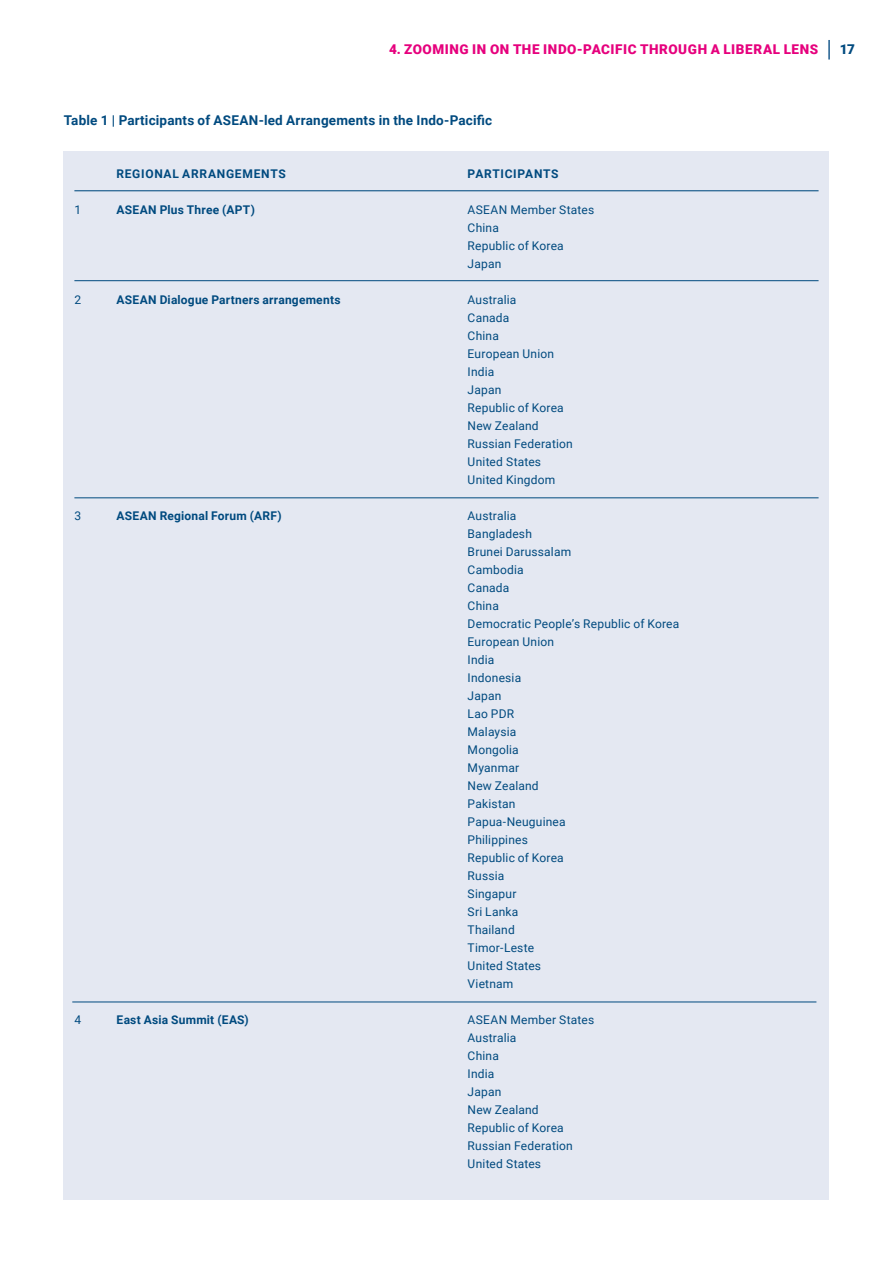
<style>
.page{position:relative;width:893px;height:1263px;background:#fff}
.page>*{position:absolute;margin:0;border:0;box-sizing:border-box;transform-origin:0 0}
.t1{font:700 13.5px "Roboto";letter-spacing:.015em;color:#004a7f}
.t2{font:900 13.5px "Roboto";letter-spacing:.045em;color:#e6007d}
.t3{font:900 13.5px "Roboto";color:#004a7f}
.t4{font:12px/18px "Roboto";letter-spacing:.015em;color:#004a7f}
.t5{font:700 12px "Roboto";letter-spacing:.02em;color:#004a7f}
.t6{font:700 12px "Roboto";letter-spacing:.06em;color:#004a7f}
.t7{font:700 12px "Roboto";letter-spacing:.055em;color:#004a7f}
</style>
<div class="page">
<hr style="left:828px;top:40px;width:2px;height:20px;background:#1d5d8f">
<div style="left:64px;top:151px;width:765px;height:1048px;background:#e4e8f2"></div>
<hr style="left:74px;top:280px;width:745px;height:1px;background:#004a7f">
<hr style="left:74px;top:498px;width:745px;height:1px;background:#004a7f">
<hr style="left:74px;top:190px;width:745px;height:1px;background:#004a7f">
<hr style="left:72px;top:1002px;width:744px;height:1px;background:#004a7f">
<p class="t2" style="left:389px;top:40px;width:65px">4. ZOOMING</p>
<p class="t2" style="left:472px;top:40px;width:86px">IN ON THE INDO</p>
<p class="t2" style="left:577px;top:40px;width:93px">-PACIFIC THROUG</p>
<p class="t2" style="left:698px;top:40px;width:43px">H A LIBERAL</p>
<p class="t2" style="left:784px;top:40px;width:18px">LENS</p>
<p class="t3" style="left:840px;top:40px;width:16px">17</p>
<p class="t1" style="left:64px;top:110px;width:430px">Table 1 | Participants of ASEAN-led Arrangements in the Indo-Pacific</p>
<p class="t6" style="left:117px;top:165px;width:171px">REGIONAL ARRANGEMENTS</p>
<p class="t7" style="left:468px;top:165px;width:92px">PARTICIPANTS</p>
<p class="t4" style="left:75px;top:200px;width:8px">1</p>
<p class="t5" style="left:117px;top:201px;width:140px">ASEAN Plus Three (APT)</p>
<p class="t4" style="left:468px;top:200px;width:128px">ASEAN Member States<br>China<br>Republic of Korea<br>Japan</p>
<p class="t4" style="left:75px;top:290px;width:8px">2</p>
<p class="t5" style="left:117px;top:291px;width:225px">ASEAN Dialogue Partners arrangements</p>
<p class="t4" style="left:468px;top:290px;width:107px">Australia<br>Canada<br>China<br>European Union<br>India<br>Japan<br>Republic of Korea<br>New Zealand<br>Russian Federation<br>United States<br>United Kingdom</p>
<p class="t4" style="left:75px;top:506px;width:8px">3</p>
<p class="t5" style="left:117px;top:507px;width:167px">ASEAN Regional Forum (ARF)</p>
<p class="t4" style="left:468px;top:506px;width:213px">Australia<br>Bangladesh<br>Brunei Darussalam<br>Cambodia<br>Canada<br>China<br>Democratic People’s Republic of Korea<br>European Union<br>India<br>Indonesia<br>Japan<br>Lao PDR<br>Malaysia<br>Mongolia<br>Myanmar<br>New Zealand<br>Pakistan<br>Papua-Neuguinea<br>Philippines<br>Republic of Korea<br>Russia<br>Singapur<br>Sri Lanka<br>Thailand<br>Timor-Leste<br>United States<br>Vietnam</p>
<p class="t4" style="left:75px;top:1010px;width:8px">4</p>
<p class="t5" style="left:117px;top:1011px;width:134px">East Asia Summit (EAS)</p>
<p class="t4" style="left:468px;top:1010px;width:128px">ASEAN Member States<br>Australia<br>China<br>India<br>Japan<br>New Zealand<br>Republic of Korea<br>Russian Federation<br>United States</p>
</div>
